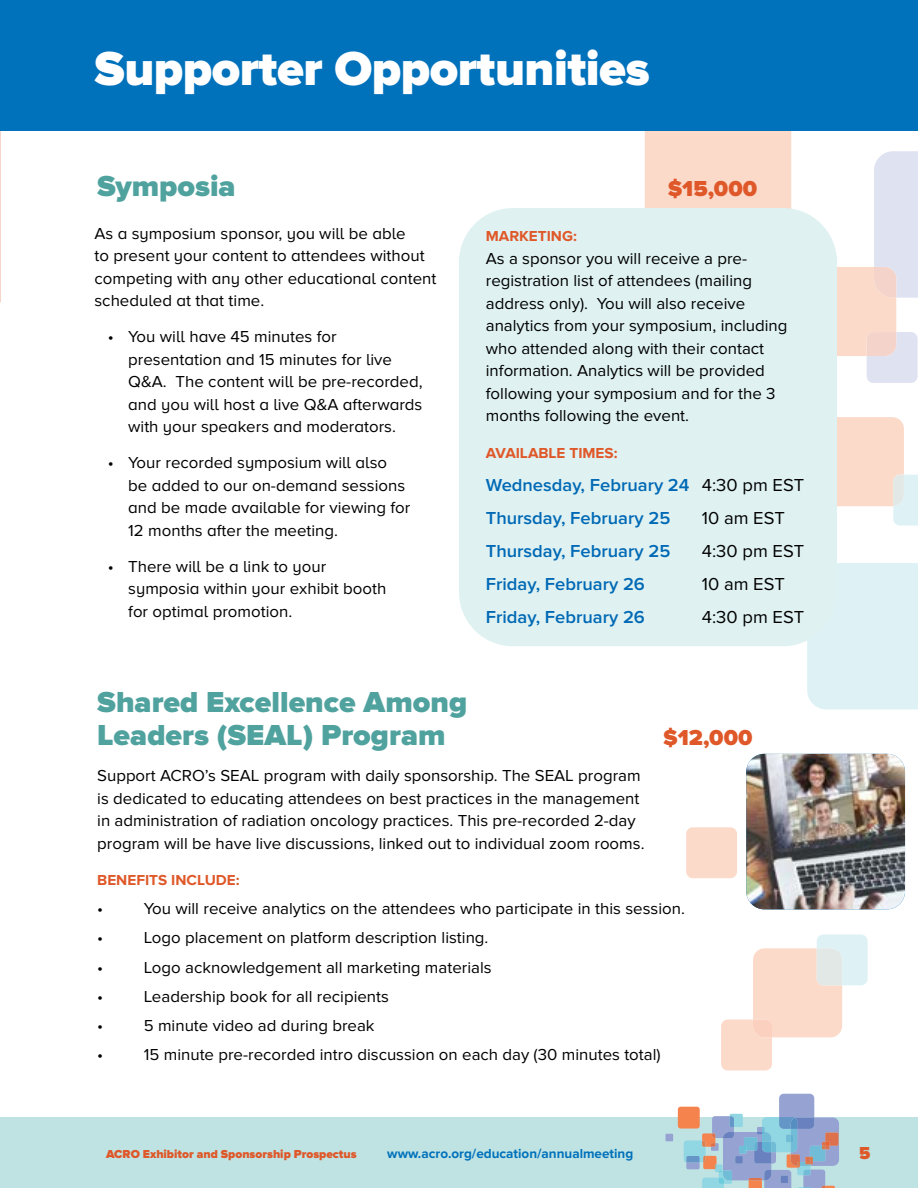
<style>
.page{position:relative;width:918px;height:1188px;background:#fff}
.page>*{position:absolute;margin:0;border:0;box-sizing:border-box;transform-origin:0 0}
.t1{font:900 49.5px "Proxima Nova";letter-spacing:-.01em;color:#fff}
.t2{font:900 30px/33px "Proxima Nova";color:#50a29f}
.t3{font:900 22.5px "Proxima Nova";color:#df5829}
.t4{font:600 18px/33px "Proxima Nova";color:#0069b5}
.t5{font:18px "Proxima Nova";color:#000}
.t6{font:900 18px "Proxima Nova";color:#df5829}
.t7{font:16.5px/22.5px "Proxima Nova";color:#000}
.t8{font:16.5px/22.5px "Proxima Nova A";color:#000}
.t9{font:700 15px "Proxima Nova";color:#df5829}
.t10{font:700 13.5px "Proxima Nova";color:#0071bb}
.t11{font:900 12px "Proxima Nova";color:#df5829}
.s1{font-weight:400;color:#000}
</style>
<div class="page">
<div style="left:0;top:1117px;width:918px;height:71px;background:#bfe3e3"></div>
<div style="left:678px;top:1107px;width:22px;height:22px;background:#f5834e;border-radius:3px"></div>
<div style="left:666px;top:1134px;width:7px;height:7px;background:#95a2d2"></div>
<svg style="left:684px;top:1094px;width:155px;height:94px"></svg>
<div style="left:645px;top:88px;width:146px;height:146px;background:#fcdaca;border-radius:19px"></div>
<div style="left:807px;top:563px;width:111px;height:146px;background:#def2f6"></div>
<div style="left:686px;top:827px;width:51px;height:51px;background:#fcdaca;border-radius:7px"></div>
<svg style="left:721px;top:934px;width:147px;height:136px"></svg>
<svg style="left:790px;top:151px;width:128px;height:375px"></svg>
<div style="left:0;top:0;width:918px;height:130px;background:#0071bb"></div>
<div style="left:459px;top:208px;width:378px;height:438px;background:#dff1f1;border-radius:54px"></div>
<img style="left:746px;top:754px;width:159px;height:155px">
<h1 class="t1" style="left:94px;top:40px;width:557px">Supporter Opportunities</h1>
<h2 class="t2" style="left:97px;top:170px;width:140px">Symposia</h2>
<h3 class="t3" style="left:668px;top:175px;width:91px">$15,000</h3>
<p class="t8" style="left:94px;top:222px;width:343px">As a symposium sponsor, you will be able<br>to present your content to attendees without competing with any other educational content scheduled at that time.</p>
<p class="t8" style="left:128px;top:325px;width:296px;text-indent:-20px">• You will have 45 minutes for presentation and 15 minutes for live Q&amp;A. The content will be pre-recorded, and you will host a live Q&amp;A afterwards with your speakers and moderators.</p>
<p class="t8" style="left:128px;top:451px;width:284px;text-indent:-20px">• Your recorded symposium will also be added to our on-demand sessions and be made available for viewing for 12 months after the meeting.</p>
<p class="t8" style="left:128px;top:555px;width:260px;text-indent:-20px">• There will be a link to your symposia within your exhibit booth for optimal promotion.</p>
<p class="t9" style="left:486px;top:227px;width:93px">MARKETING:</p>
<p class="t7" style="left:486px;top:247px;width:303px">As a sponsor you will receive a pre&shy;registration list of attendees (mailing address only). You will also receive analytics from your symposium, including who attended along with their contact information. Analytics will be provided following your symposium and for the 3 months following the event.</p>
<p class="t9" style="left:486px;top:445px;width:133px">AVAILABLE TIMES:</p>
<p class="t4" style="left:486px;top:469px;width:320px">Wednesday, February 24 <span class="s1">4:30 pm EST<br></span>Thursday, February 25</p>
<p class="t5" style="left:702px;top:508px;width:85px">10 am EST</p>
<p class="t4" style="left:486px;top:535px;width:186px">Thursday, February 25</p>
<p class="t5" style="left:702px;top:541px;width:104px">4:30 pm EST</p>
<p class="t4" style="left:486px;top:568px;width:161px">Friday, February 26</p>
<p class="t5" style="left:702px;top:574px;width:85px">10 am EST</p>
<p class="t4" style="left:486px;top:601px;width:161px">Friday, February 26</p>
<p class="t5" style="left:702px;top:607px;width:104px">4:30 pm EST</p>
<h2 class="t2" style="left:97px;top:687px;width:372px">Shared Excellence Among<br>Leaders (SEAL) Program</h2>
<h3 class="t3" style="left:663px;top:725px;width:91px">$12,000</h3>
<p class="t7" style="left:97px;top:765px;width:549px">Support ACRO’s SEAL program with daily sponsorship. The SEAL program is dedicated to educating attendees on best practices in the management in administration of radiation oncology practices. This pre-recorded 2-day program will be have live discussions, linked out to individual zoom rooms.</p>
<p class="t9" style="left:97px;top:871px;width:144px">BENEFITS INCLUDE:</p>
<p class="t7" style="left:97px;top:898px;width:8px">•</p>
<p class="t7" style="left:144px;top:898px;width:543px">You will receive analytics on the attendees who participate in this session.</p>
<p class="t7" style="left:97px;top:927px;width:8px">•</p>
<p class="t7" style="left:144px;top:927px;width:346px">Logo placement on platform description listing.</p>
<p class="t7" style="left:97px;top:956px;width:8px">•</p>
<p class="t7" style="left:144px;top:956px;width:349px">Logo acknowledgement all marketing materials</p>
<p class="t7" style="left:97px;top:985px;width:8px">•</p>
<p class="t7" style="left:144px;top:985px;width:247px">Leadership book for all recipients</p>
<p class="t7" style="left:97px;top:1015px;width:8px">•</p>
<p class="t7" style="left:144px;top:1015px;width:232px">5 minute video ad during break</p>
<p class="t7" style="left:97px;top:1044px;width:8px">•</p>
<p class="t7" style="left:144px;top:1044px;width:518px">15 minute pre-recorded intro discussion on each day (30 minutes total)</p>
<p class="t11" style="left:106px;top:1147px;width:252px">ACRO Exhibitor and Sponsorship Prospectus</p>
<p class="t10" style="left:387px;top:1145px;width:247px">www.acro.org/education/annualmeeting</p>
<p class="t6" style="left:859px;top:1143px;width:13px">5</p>
</div>
